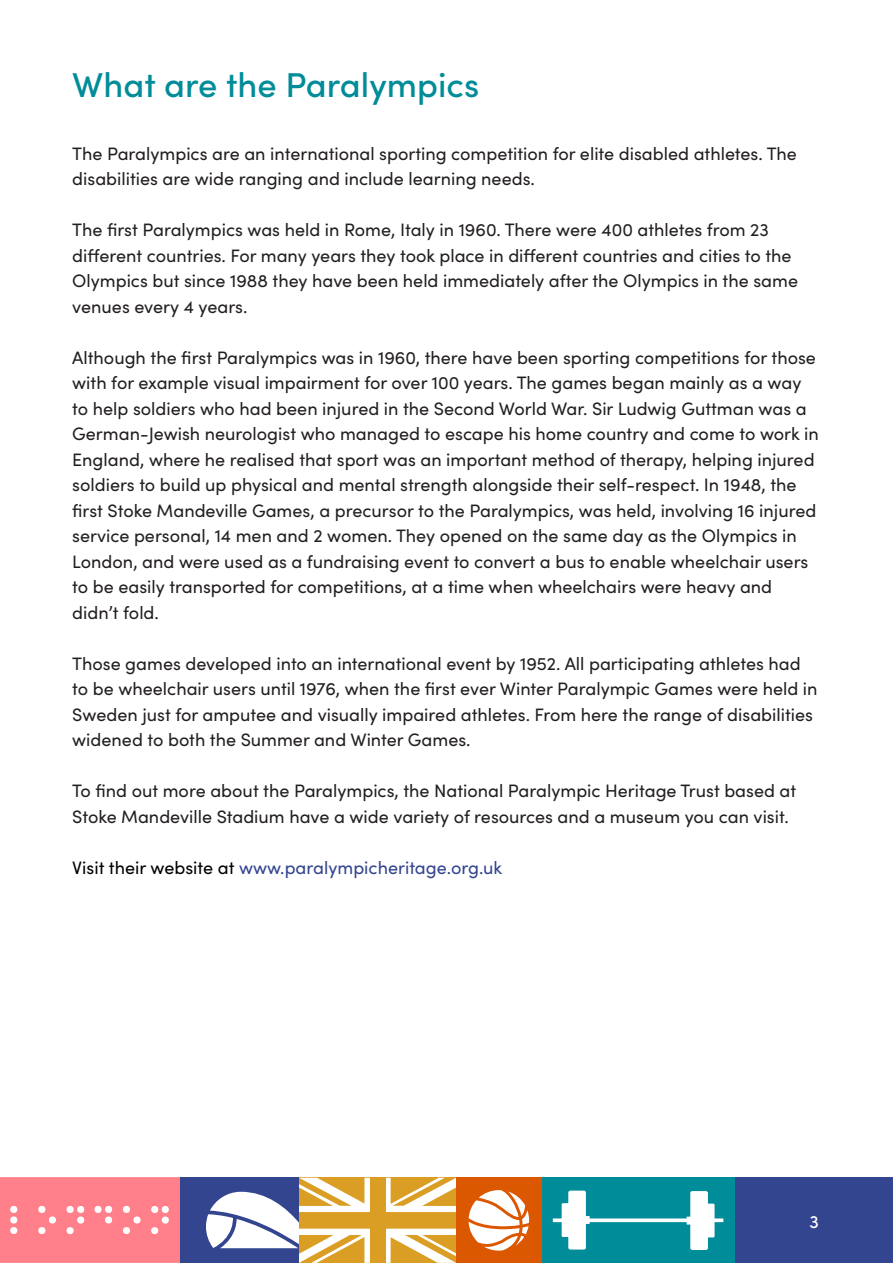
<style>
.page{position:relative;width:893px;height:1263px;background:#fff}
.page>*{position:absolute;margin:0;border:0;box-sizing:border-box;transform-origin:0 0}
.Subtitle{font:500 34.5px "Sofia Pro";color:#008c99}
.t1{font:18px/25.5px "Sofia Pro";color:#231f20}
.t2{font:18px "Sofia Pro";color:#33458f}
.t3{font:500 18px "Sofia Pro";color:#fff}
.s1{color:#000}
</style>
<div class="page">
<div style="left:735px;top:1178px;width:158px;height:85px;background:#33458f"></div>
<div style="left:0;top:1177px;width:181px;height:86px;background:#ff808a"></div>
<svg style="left:10px;top:1206px;width:7px;height:28px"></svg>
<svg style="left:38px;top:1206px;width:18px;height:28px"></svg>
<svg style="left:67px;top:1206px;width:17px;height:28px"></svg>
<svg style="left:94px;top:1206px;width:18px;height:17px"></svg>
<svg style="left:123px;top:1206px;width:18px;height:28px"></svg>
<svg style="left:151px;top:1206px;width:18px;height:28px"></svg>
<div style="left:299px;top:1178px;width:157px;height:85px;background:#db9e24"></div>
<svg style="left:386px;top:1229px;width:70px;height:34px"></svg>
<svg style="left:386px;top:1178px;width:70px;height:34px"></svg>
<div style="left:541px;top:1178px;width:194px;height:85px;background:#008c99"></div>
<svg style="left:553px;top:1190px;width:170px;height:60px"></svg>
<div style="left:456px;top:1178px;width:85px;height:85px;background:#db5700"></div>
<svg style="left:469px;top:1190px;width:60px;height:60px"></svg>
<div style="left:181px;top:1177px;width:118px;height:86px;background:#33458f"></div>
<svg style="left:206px;top:1178px;width:164px;height:85px"></svg>
<p class="Subtitle" style="left:72px;top:60px;width:408px">What are the Paralympics</p>
<p class="t1" style="left:72px;top:140px;width:726px">The Paralympics are an international sporting competition for elite disabled athletes. The disabilities are wide ranging and include learning needs.</p>
<p class="t1" style="left:72px;top:216px;width:727px">The first Paralympics was held in Rome, Italy in 1960. There were 400 athletes from 23 different countries. For many years they took place in different countries and cities to the Olympics but since 1988 they have been held immediately after the Olympics in the same venues every 4 years.</p>
<p class="t1" style="left:72px;top:344px;width:748px">Although the first Paralympics was in 1960, there have been sporting competitions for those with for example visual impairment for over 100 years. The games began mainly as a way to help soldiers who had been injured in the Second World War. Sir Ludwig Guttman was a German-Jewish neurologist who managed to escape his home country and come to work in England, where he realised that sport was an important method of therapy, helping injured soldiers to build up physical and mental strength alongside their self-respect. In 1948, the first Stoke Mandeville Games, a precursor to the Paralympics, was held, involving 16 injured service personal, 14 men and 2 women. They opened on the same day as the Olympics in London, and were used as a fundraising event to convert a bus to enable wheelchair users to be easily transported for competitions, at a time when wheelchairs were heavy and didn’t fold.</p>
<p class="t1" style="left:72px;top:650px;width:747px">Those games developed into an international event by 1952. All participating athletes had to be wheelchair users until 1976, when the first ever Winter Paralympic Games were held in Sweden just for amputee and visually impaired athletes. From here the range of disabilities widened to both the Summer and Winter Games.</p>
<p class="t1" style="left:72px;top:777px;width:725px">To find out more about the Paralympics, the National Paralympic Heritage Trust based at<br>Stoke Mandeville Stadium have a wide variety of resources and a museum you can visit.</p>
<p class="t2" style="left:72px;top:854px;width:432px"><span class="s1">Visit their website at</span> www.paralympicheritage.org.uk</p>
<p class="t3" style="left:810px;top:1208px;width:11px">3</p>
</div>
